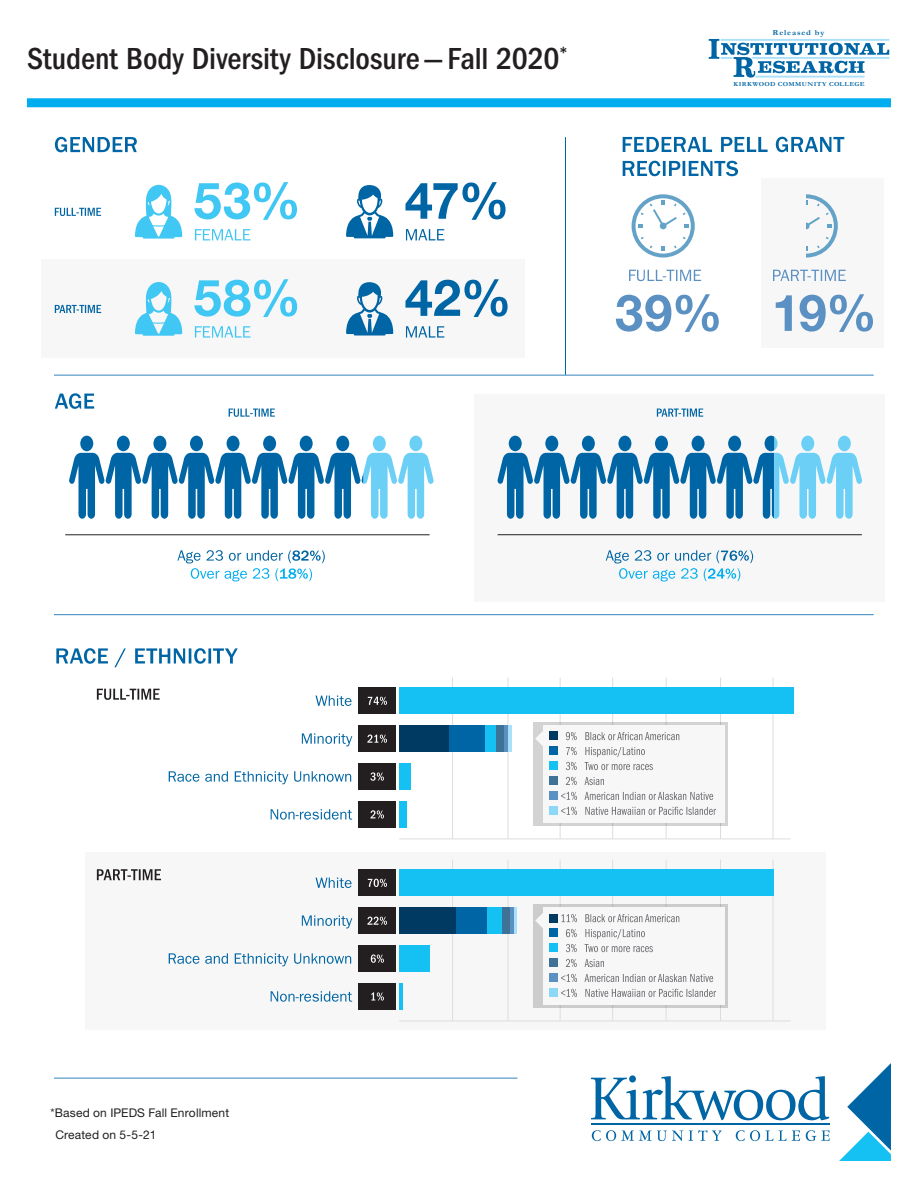
<style>
.page{position:relative;width:918px;height:1188px;background:#fff}
.page>*{position:absolute;margin:0;border:0;box-sizing:border-box;transform-origin:0 0}
.t1{font:500 condensed 31.5px "ITC Franklin Gothic Std";color:#231f20}
.t2{font:12px/21.8px "Helvetica Neue LT Std";letter-spacing:.01em;color:#231f20}
.t3{font:700 7.8px "Garamond";letter-spacing:.09em;color:#0065a4;scale:1.11 1}
.t4{font:700 6.15px "Garamond";letter-spacing:.055em;color:#0065a4;scale:1.11 1}
</style>
<div class="page">
<svg style="left:709px;top:39px;width:180px;height:39px"></svg>
<div style="left:41px;top:259px;width:484px;height:98px;background:#f7f7f8"></div>
<svg style="left:55px;top:137px;width:82px;height:15px"></svg>
<svg style="left:405px;top:182px;width:101px;height:38px"></svg>
<svg style="left:406px;top:229px;width:38px;height:11px"></svg>
<svg style="left:346px;top:185px;width:47px;height:53px"></svg>
<svg style="left:195px;top:229px;width:55px;height:11px"></svg>
<svg style="left:194px;top:182px;width:103px;height:38px"></svg>
<svg style="left:135px;top:185px;width:47px;height:54px"></svg>
<svg style="left:405px;top:279px;width:103px;height:38px"></svg>
<svg style="left:406px;top:326px;width:38px;height:12px"></svg>
<svg style="left:346px;top:282px;width:47px;height:54px"></svg>
<svg style="left:195px;top:326px;width:55px;height:12px"></svg>
<svg style="left:194px;top:279px;width:103px;height:38px"></svg>
<svg style="left:135px;top:282px;width:47px;height:54px"></svg>
<svg style="left:55px;top:208px;width:46px;height:8px"></svg>
<svg style="left:55px;top:305px;width:46px;height:8px"></svg>
<div style="left:761px;top:178px;width:122px;height:170px;background:#f7f7f8"></div>
<svg style="left:632px;top:194px;width:63px;height:64px"></svg>
<svg style="left:806px;top:194px;width:32px;height:64px"></svg>
<svg style="left:776px;top:294px;width:97px;height:38px"></svg>
<svg style="left:773px;top:270px;width:73px;height:11px"></svg>
<svg style="left:629px;top:270px;width:72px;height:11px"></svg>
<svg style="left:616px;top:294px;width:103px;height:38px"></svg>
<svg style="left:623px;top:161px;width:115px;height:15px"></svg>
<svg style="left:623px;top:137px;width:221px;height:15px"></svg>
<svg style="left:55px;top:393px;width:39px;height:16px"></svg>
<svg style="left:177px;top:550px;width:148px;height:31px"></svg>
<svg style="left:229px;top:409px;width:46px;height:8px"></svg>
<div style="left:80px;top:436px;width:13px;height:15px;background:#0065a4;border-radius:50%"></div>
<div style="left:117px;top:436px;width:13px;height:15px;background:#0065a4;border-radius:50%"></div>
<div style="left:153px;top:436px;width:13px;height:15px;background:#0065a4;border-radius:50%"></div>
<div style="left:190px;top:436px;width:13px;height:15px;background:#0065a4;border-radius:50%"></div>
<div style="left:227px;top:436px;width:13px;height:15px;background:#0065a4;border-radius:50%"></div>
<div style="left:263px;top:436px;width:13px;height:15px;background:#0065a4;border-radius:50%"></div>
<div style="left:300px;top:436px;width:13px;height:15px;background:#0065a4;border-radius:50%"></div>
<div style="left:336px;top:436px;width:13px;height:15px;background:#0065a4;border-radius:50%"></div>
<div style="left:373px;top:436px;width:13px;height:15px;background:#6bcff6;border-radius:50%"></div>
<div style="left:409px;top:436px;width:13px;height:15px;background:#6bcff6;border-radius:50%"></div>
<hr style="left:65px;top:535px;width:365px;height:1px;background:#231f20">
<svg style="left:69px;top:453px;width:365px;height:66px"></svg>
<div style="left:475px;top:394px;width:410px;height:208px;background:#f7f7f8"></div>
<svg style="left:657px;top:409px;width:46px;height:8px"></svg>
<svg style="left:606px;top:550px;width:147px;height:31px"></svg>
<hr style="left:498px;top:534px;width:364px;height:1px;background:#231f20">
<svg style="left:497px;top:436px;width:365px;height:83px"></svg>
<div style="left:85px;top:852px;width:741px;height:177px;background:#f7f7f8"></div>
<svg style="left:56px;top:648px;width:182px;height:19px"></svg>
<svg style="left:97px;top:689px;width:63px;height:11px"></svg>
<svg style="left:97px;top:869px;width:64px;height:11px"></svg>
<hr style="left:452px;top:678px;width:1px;height:161px;background:#dcdddf">
<hr style="left:452px;top:860px;width:1px;height:161px;background:#dcdddf">
<hr style="left:560px;top:678px;width:1px;height:161px;background:#dcdddf">
<hr style="left:612px;top:860px;width:1px;height:161px;background:#dcdddf">
<hr style="left:612px;top:678px;width:1px;height:161px;background:#dcdddf">
<hr style="left:666px;top:860px;width:1px;height:161px;background:#dcdddf">
<hr style="left:666px;top:678px;width:1px;height:161px;background:#dcdddf">
<hr style="left:720px;top:860px;width:1px;height:161px;background:#dcdddf">
<hr style="left:720px;top:678px;width:1px;height:161px;background:#dcdddf">
<hr style="left:773px;top:678px;width:1px;height:161px;background:#dcdddf">
<hr style="left:773px;top:860px;width:1px;height:161px;background:#dcdddf">
<hr style="left:399px;top:839px;width:392px;height:1px;background:#dcdddf">
<hr style="left:399px;top:1021px;width:392px;height:1px;background:#dcdddf">
<hr style="left:508px;top:678px;width:1px;height:161px;background:#dcdddf">
<hr style="left:508px;top:860px;width:1px;height:161px;background:#dcdddf">
<hr style="left:560px;top:860px;width:1px;height:161px;background:#dcdddf">
<div style="left:399px;top:687px;width:395px;height:27px;background:#15c0f2"></div>
<div style="left:399px;top:869px;width:374px;height:27px;background:#15c0f2"></div>
<div style="left:358px;top:687px;width:38px;height:27px;background:#231f20"></div>
<div style="left:358px;top:869px;width:38px;height:27px;background:#231f20"></div>
<svg style="left:316px;top:696px;width:36px;height:10px"></svg>
<svg style="left:316px;top:878px;width:36px;height:10px"></svg>
<svg style="left:368px;top:697px;width:19px;height:8px"></svg>
<svg style="left:368px;top:879px;width:19px;height:8px"></svg>
<div style="left:399px;top:763px;width:12px;height:27px;background:#15c0f2"></div>
<div style="left:485px;top:725px;width:12px;height:27px;background:#15c0f2"></div>
<div style="left:399px;top:945px;width:31px;height:27px;background:#15c0f2"></div>
<div style="left:399px;top:801px;width:8px;height:27px;background:#15c0f2"></div>
<hr style="left:399px;top:983px;width:4px;height:27px;background:#15c0f2">
<div style="left:358px;top:763px;width:38px;height:27px;background:#231f20"></div>
<div style="left:358px;top:945px;width:38px;height:27px;background:#231f20"></div>
<svg style="left:169px;top:771px;width:182px;height:13px"></svg>
<svg style="left:169px;top:953px;width:182px;height:13px"></svg>
<svg style="left:370px;top:772px;width:14px;height:9px"></svg>
<svg style="left:371px;top:954px;width:13px;height:9px"></svg>
<div style="left:358px;top:801px;width:38px;height:27px;background:#231f20"></div>
<div style="left:358px;top:983px;width:38px;height:27px;background:#231f20"></div>
<svg style="left:271px;top:809px;width:81px;height:11px"></svg>
<svg style="left:271px;top:991px;width:81px;height:11px"></svg>
<svg style="left:371px;top:810px;width:13px;height:9px"></svg>
<svg style="left:371px;top:992px;width:13px;height:9px"></svg>
<div style="left:358px;top:725px;width:38px;height:27px;background:#231f20"></div>
<div style="left:358px;top:907px;width:38px;height:27px;background:#231f20"></div>
<svg style="left:302px;top:733px;width:50px;height:13px"></svg>
<svg style="left:302px;top:915px;width:50px;height:13px"></svg>
<svg style="left:367px;top:735px;width:20px;height:8px"></svg>
<svg style="left:367px;top:917px;width:20px;height:8px"></svg>
<div style="left:533px;top:722px;width:195px;height:103px;background:#231f20;opacity:.2"></div>
<div style="left:543px;top:725px;width:182px;height:97px;background:#f7f7f8"></div>
<svg style="left:535px;top:731px;width:15px;height:15px"></svg>
<div style="left:549px;top:732px;width:8px;height:8px;background:#003a62"></div>
<div style="left:549px;top:747px;width:8px;height:8px;background:#0065a4"></div>
<div style="left:549px;top:762px;width:8px;height:8px;background:#15c0f2"></div>
<div style="left:549px;top:777px;width:8px;height:8px;background:#3f7297"></div>
<div style="left:549px;top:792px;width:8px;height:8px;background:#5a90c2"></div>
<div style="left:549px;top:807px;width:8px;height:8px;background:#8dd7f7"></div>
<svg style="left:566px;top:732px;width:113px;height:8px"></svg>
<svg style="left:566px;top:747px;width:87px;height:23px"></svg>
<svg style="left:566px;top:777px;width:38px;height:8px"></svg>
<svg style="left:561px;top:792px;width:152px;height:8px"></svg>
<svg style="left:561px;top:807px;width:155px;height:8px"></svg>
<div style="left:533px;top:904px;width:195px;height:103px;background:#231f20;opacity:.2"></div>
<div style="left:543px;top:907px;width:182px;height:97px;background:#f7f7f8"></div>
<svg style="left:535px;top:913px;width:15px;height:15px"></svg>
<div style="left:549px;top:914px;width:8px;height:8px;background:#003a62"></div>
<div style="left:549px;top:929px;width:8px;height:8px;background:#0065a4"></div>
<div style="left:549px;top:944px;width:8px;height:8px;background:#15c0f2"></div>
<div style="left:549px;top:959px;width:8px;height:8px;background:#3f7297"></div>
<div style="left:549px;top:974px;width:8px;height:8px;background:#5a90c2"></div>
<div style="left:549px;top:989px;width:8px;height:8px;background:#8dd7f7"></div>
<svg style="left:562px;top:914px;width:117px;height:8px"></svg>
<svg style="left:566px;top:929px;width:87px;height:23px"></svg>
<svg style="left:566px;top:959px;width:38px;height:8px"></svg>
<svg style="left:561px;top:974px;width:152px;height:8px"></svg>
<svg style="left:561px;top:989px;width:155px;height:8px"></svg>
<hr style="left:508px;top:725px;width:4px;height:27px;background:#aae0f9">
<div style="left:399px;top:725px;width:53px;height:27px;background:#003a62"></div>
<div style="left:497px;top:725px;width:7px;height:27px;background:#3f7297"></div>
<div style="left:449px;top:725px;width:36px;height:27px;background:#0065a4"></div>
<div style="left:413px;top:907px;width:104px;height:27px;background:#aae0f9"></div>
<div style="left:399px;top:907px;width:57px;height:27px;background:#003a62"></div>
<div style="left:487px;top:907px;width:15px;height:27px;background:#15c0f2"></div>
<hr style="left:510px;top:907px;width:4px;height:27px;background:#5a90c2">
<div style="left:502px;top:907px;width:8px;height:27px;background:#3f7297"></div>
<div style="left:456px;top:907px;width:31px;height:27px;background:#0065a4"></div>
<hr style="left:504px;top:725px;width:4px;height:27px;background:#5a90c2">
<div style="left:27px;top:98px;width:864px;height:9px;background:#00aeef"></div>
<hr style="left:54px;top:614px;width:820px;height:1px;background:#3484ba">
<hr style="left:54px;top:375px;width:820px;height:1px;background:#3484ba">
<hr style="left:54px;top:1078px;width:463px;height:1px;background:#3484ba">
<svg style="left:839px;top:1063px;width:52px;height:98px"></svg>
<hr style="left:591px;top:1124px;width:238px;height:1px;background:#0065a4">
<svg style="left:591px;top:1075px;width:238px;height:45px"></svg>
<svg style="left:592px;top:1130px;width:91px;height:11px"></svg>
<svg style="left:689px;top:1130px;width:33px;height:11px"></svg>
<svg style="left:736px;top:1130px;width:64px;height:11px"></svg>
<svg style="left:806px;top:1130px;width:24px;height:11px"></svg>
<hr style="left:565px;top:137px;width:1px;height:238px;background:#0065a4">
<h1 class="t1" style="left:27px;top:41px;width:543px">Student Body Diversity Disclosure—Fall 2020<sup>*</sup></h1>
<p class="t3" style="left:773px;top:28px;width:48px">Released by</p>
<p class="t4" style="left:734px;top:80px;width:120px">KIRKWOOD COMMUNITY COLLEGE</p>
<p class="t2" style="left:55px;top:1102px;width:175px;text-indent:-5px">*Based on IPEDS Fall Enrollment<br>Created on 5-5-21</p>
</div>
